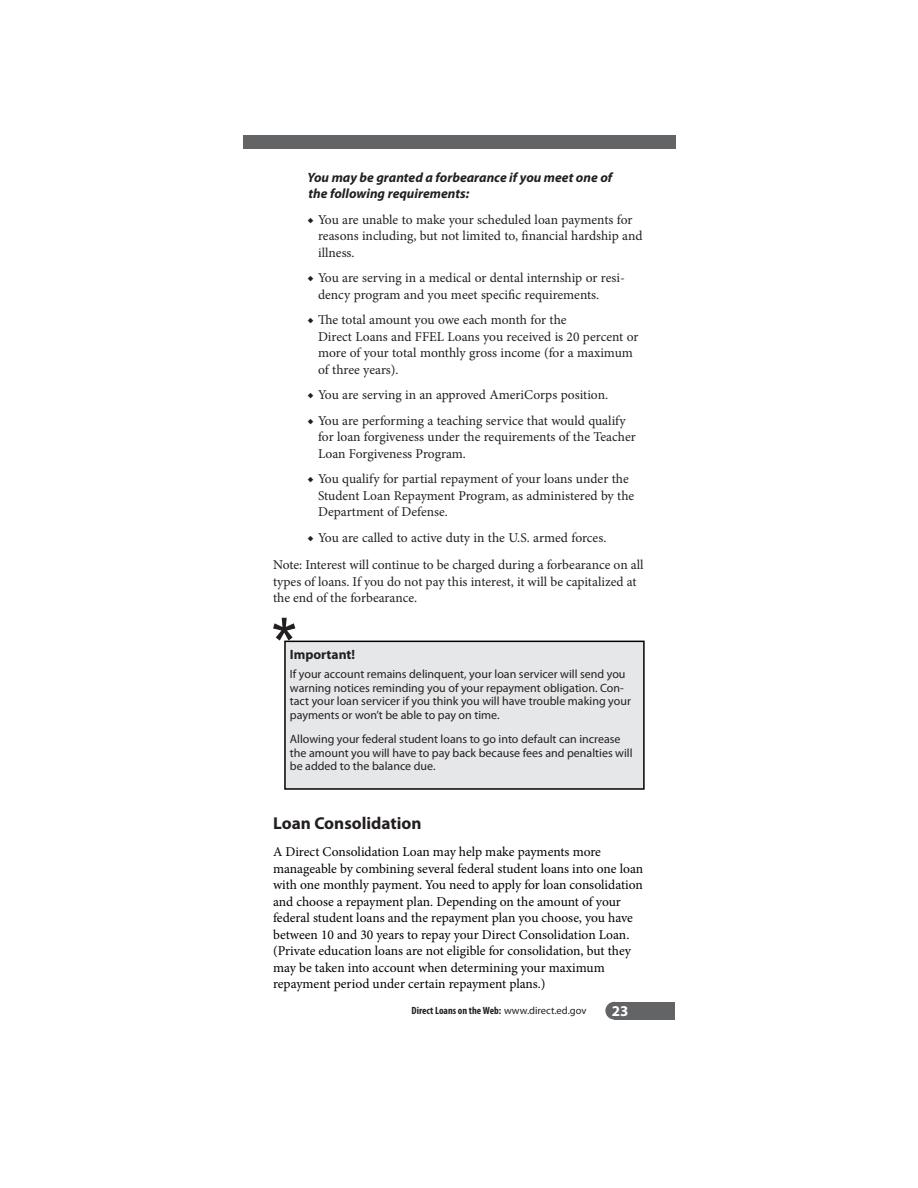
<style>
.page{position:relative;width:918px;height:1188px;background:#fff}
.page>*{position:absolute;margin:0;border:0;box-sizing:border-box;transform-origin:0 0}
.t1{font:700 17.25px "Myriad Pro";color:#231f20}
.t2{font:700 15px "Myriad Pro";color:#fff}
.t3{font:13.5px/16.5px "Minion Pro";color:#231f20}
.t4{font:13.5px/16.5px "Minion Pro";color:#010202}
.t5{font:italic 700 13.5px/16.5px "Myriad Pro";color:#231f20}
.t6{font:700 13.5px "Myriad Pro";color:#231f20}
.t7{font:12px/13.5px "Myriad Pro";color:#231f20}
.t8{font:700 condensed 10.5px "Myriad Pro";color:#231f20}
.s1{font-weight:400;font-stretch:normal}
</style>
<div class="page">
<div style="left:615px;top:1002px;width:60px;height:18px;background:#636466"></div>
<div style="left:605px;top:1002px;width:18px;height:18px;background:#636466;border-radius:50%"></div>
<div style="left:243px;top:135px;width:432px;height:13px;background:#636466"></div>
<div style="left:285px;top:641px;width:359px;height:148px;background:#e6e7e8"></div>
<div style="left:284px;top:641px;width:361px;height:149px;border:2px solid #010202"></div>
<svg style="left:273px;top:618px;width:22px;height:23px"></svg>
<p class="t5" style="left:308px;top:170px;width:306px">You may be granted a forbearance if you meet one of the following requirements:</p>
<p class="t3" style="left:318px;top:212px;width:326px;text-indent:-11px">◆ You are unable to make your scheduled loan payments for reasons including, but not limited to, financial hardship and illness.</p>
<p class="t3" style="left:318px;top:271px;width:308px;text-indent:-11px">◆ You are serving in a medical or dental internship or resi&shy;dency program and you meet specific requirements.</p>
<p class="t3" style="left:318px;top:313px;width:322px;text-indent:-11px">◆ The total amount you owe each month for the<br>Direct Loans and FFEL Loans you received is 20 percent or more of your total monthly gross income (for a maximum of three years).</p>
<p class="t3" style="left:308px;top:388px;width:302px">◆ You are serving in an approved AmeriCorps position.</p>
<p class="t3" style="left:318px;top:413px;width:319px;text-indent:-11px">◆ You are performing a teaching service that would qualify for loan forgiveness under the requirements of the Teacher<br>Loan Forgiveness Program.</p>
<p class="t3" style="left:318px;top:472px;width:318px;text-indent:-11px">◆ You qualify for partial repayment of your loans under the<br>Student Loan Repayment Program, as administered by the<br>Department of Defense.</p>
<p class="t3" style="left:273px;top:525px;width:372px;line-height:27.3px;text-align:center">◆ You are called to active duty in the U.S. armed forces.<br>Note: Interest will continue to be charged during a forbearance on all</p>
<p class="t3" style="left:273px;top:574px;width:365px">types of loans. If you do not pay this interest, it will be capitalized at the end of the forbearance.</p>
<p class="t6" style="left:290px;top:650px;width:67px">Important!</p>
<p class="t7" style="left:290px;top:668px;width:343px">If your account remains delinquent, your loan servicer will send you warning notices reminding you of your repayment obligation. Con&shy;tact your loan servicer if you think you will have trouble making your payments or won’t be able to pay on time.</p>
<p class="t7" style="left:290px;top:733px;width:344px">Allowing your federal student loans to go into default can increase the amount you will have to pay back because fees and penalties will be added to the balance due.</p>
<p class="t1" style="left:273px;top:817px;width:150px">Loan Consolidation</p>
<p class="t4" style="left:273px;top:845px;width:372px">A Direct Consolidation Loan may help make payments more manageable by combining several federal student loans into one loan with one monthly payment. You need to apply for loan consolidation and choose a repayment plan. Depending on the amount of your federal student loans and the repayment plan you choose, you have between 10 and 30 years to repay your Direct Consolidation Loan. (Private education loans are not eligible for consolidation, but they may be taken into account when determining your maximum repayment period under certain repayment plans.)</p>
<p class="t8" style="left:412px;top:1007px;width:177px">Direct Loans on the Web: <span class="s1">www.direct.ed.gov</span></p>
<p class="t2" style="left:612px;top:1005px;width:18px">23</p>
</div>
